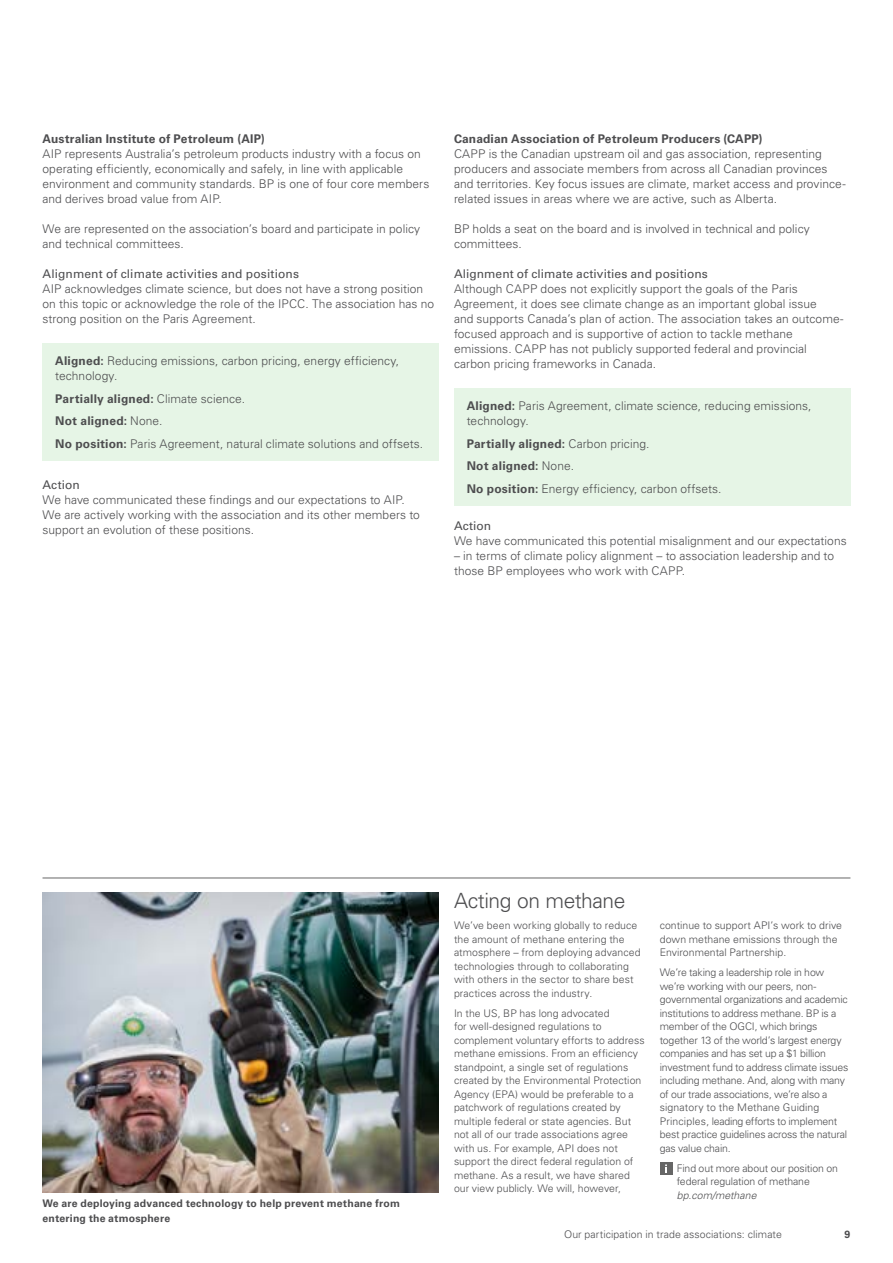
<style>
.page{position:relative;width:893px;height:1263px;background:#fff}
.page>*{position:absolute;margin:0;border:0;box-sizing:border-box;transform-origin:0 0}
._02a_Sub_Heading_Lev{font:300 21px "Univers GT";letter-spacing:-.02em;color:#4d4d4f}
._04_Body_Copy{font:300 12px/15px "Univers GT";letter-spacing:.005em;color:#4d4d4f}
._06_Body_Copy_Headin{font:700 12px "Univers GT";letter-spacing:.015em;color:#4d4d4f}
._06_Body_Copy_Headin-2{font:12px "Univers GT";letter-spacing:.005em;color:#4d4d4f}
._04_Body_Copy-2{font:12px "Univers GT";letter-spacing:.01em;color:#4d4d4f}
._04a_Body_Copy_sml{font:300 10.5px/13.5px "Univers GT";color:#4d4d4f}
._10_Picture_or_Graph{font:700 10.5px/15px "Univers GT";letter-spacing:.015em;color:#4d4d4f}
._04a_Body_Copy_sml-2{font:italic 300 10.5px "Univers GT";letter-spacing:.005em;color:#4d4d4f}
.s1{font-weight:700}
.s2{font-weight:300}
</style>
<div class="page">
<div style="left:43px;top:344px;width:396px;height:117px;background:#e6f5e6"></div>
<img style="left:43px;top:893px;width:396px;height:299px">
<div style="left:660px;top:1162px;width:12px;height:13px;background:#666"></div>
<svg style="left:665px;top:1164px;width:2px;height:9px"></svg>
<hr style="left:43px;top:878px;width:807px;height:1px;background:#666">
<div style="left:454px;top:388px;width:396px;height:118px;background:#e6f5e6"></div>
<p class="_06_Body_Copy_Headin" style="left:43px;top:131px;width:224px">Australian Institute of Petroleum (AIP)</p>
<p class="_04_Body_Copy" style="left:43px;top:146px;width:388px">AIP represents Australia’s petroleum products industry with a focus on operating efficiently, economically and safely, in line with applicable environment and community standards. BP is one of four core members and derives broad value from AIP.</p>
<p class="_04_Body_Copy" style="left:43px;top:221px;width:379px">We are represented on the association’s board and participate in policy and technical committees.</p>
<p class="_04_Body_Copy-2" style="left:43px;top:266px;width:258px">Alignment of climate activities and positions</p>
<p class="_04_Body_Copy" style="left:43px;top:281px;width:393px">AIP acknowledges climate science, but does not have a strong position on this topic or acknowledge the role of the IPCC. The association has no strong position on the Paris Agreement.</p>
<p class="_04_Body_Copy" style="left:55px;top:354px;width:345px"><span class="s1">Aligned:</span> Reducing emissions, carbon pricing, energy efficiency, technology.</p>
<p class="_06_Body_Copy_Headin" style="left:55px;top:392px;width:191px">Partially aligned: <span class="s2">Climate science.</span></p>
<p class="_06_Body_Copy_Headin" style="left:55px;top:414px;width:109px">Not aligned: <span class="s2">None.</span></p>
<p class="_04_Body_Copy" style="left:55px;top:436px;width:369px"><span class="s1">No position:</span> Paris Agreement, natural climate solutions and offsets.</p>
<p class="_06_Body_Copy_Headin-2" style="left:43px;top:477px;width:39px">Action</p>
<p class="_04_Body_Copy" style="left:43px;top:492px;width:379px">We have communicated these findings and our expectations to AIP.<br>We are actively working with the association and its other members to support an evolution of these positions.</p>
<p class="_06_Body_Copy_Headin" style="left:454px;top:131px;width:310px">Canadian Association of Petroleum Producers (CAPP)</p>
<p class="_04_Body_Copy" style="left:454px;top:146px;width:393px">CAPP is the Canadian upstream oil and gas association, representing producers and associate members from across all Canadian provinces and territories. Key focus issues are climate, market access and province&shy;related issues in areas where we are active, such as Alberta.</p>
<p class="_04_Body_Copy" style="left:454px;top:221px;width:357px">BP holds a seat on the board and is involved in technical and policy committees.</p>
<p class="_06_Body_Copy_Headin-2" style="left:454px;top:266px;width:255px">Alignment of climate activities and positions</p>
<p class="_04_Body_Copy" style="left:454px;top:281px;width:391px">Although CAPP does not explicitly support the goals of the Paris Agreement, it does see climate change as an important global issue<br>and supports Canada’s plan of action. The association takes an outcome&shy;focused approach and is supportive of action to tackle methane emissions. CAPP has not publicly supported federal and provincial carbon pricing frameworks in Canada.</p>
<p class="_04_Body_Copy" style="left:467px;top:399px;width:346px"><span class="s1">Aligned:</span> Paris Agreement, climate science, reducing emissions, technology.</p>
<p class="_06_Body_Copy_Headin" style="left:467px;top:437px;width:184px">Partially aligned: <span class="s2">Carbon pricing.</span></p>
<p class="_06_Body_Copy_Headin" style="left:467px;top:459px;width:109px">Not aligned: <span class="s2">None.</span></p>
<p class="_04_Body_Copy" style="left:467px;top:481px;width:256px"><span class="s1">No position:</span> Energy efficiency, carbon offsets.</p>
<p class="_06_Body_Copy_Headin-2" style="left:454px;top:518px;width:39px">Action</p>
<p class="_04_Body_Copy" style="left:454px;top:533px;width:394px">We have communicated this potential misalignment and our expectations</p>
<p class="_04_Body_Copy" style="left:454px;top:548px;width:382px">– in terms of climate policy alignment – to association leadership and to those BP employees who work with CAPP.</p>
<p class="_10_Picture_or_Graph" style="left:43px;top:1196px;width:359px">We are deploying advanced technology to help prevent methane from entering the atmosphere</p>
<p class="_02a_Sub_Heading_Lev" style="left:454px;top:888px;width:173px">Acting on methane</p>
<p class="_04a_Body_Copy_sml" style="left:454px;top:919px;width:188px">We’ve been working globally to reduce the amount of methane entering the atmosphere – from deploying advanced technologies through to collaborating with others in the sector to share best practices across the industry.</p>
<p class="_04a_Body_Copy_sml" style="left:454px;top:1006px;width:192px">In the US, BP has long advocated<br>for well-designed regulations to complement voluntary efforts to address methane emissions. From an efficiency standpoint, a single set of regulations created by the Environmental Protection Agency (EPA) would be preferable to a patchwork of regulations created by multiple federal or state agencies. But not all of our trade associations agree with us. For example, API does not support the direct federal regulation of methane. As a result, we have shared our view publicly. We will, however,</p>
<p class="_04a_Body_Copy_sml" style="left:660px;top:919px;width:184px">continue to support API’s work to drive down methane emissions through the<br>Environmental Partnership.</p>
<p class="_04a_Body_Copy_sml" style="left:660px;top:966px;width:190px">We’re taking a leadership role in how we’re working with our peers, non&shy;governmental organizations and academic institutions to address methane. BP is a member of the OGCI, which brings together 13 of the world’s largest energy companies and has set up a $1 billion investment fund to address climate issues including methane. And, along with many of our trade associations, we’re also a signatory to the Methane Guiding Principles, leading efforts to implement best practice guidelines across the natural gas value chain.</p>
<p class="_04a_Body_Copy_sml" style="left:677px;top:1161px;width:163px">Find out more about our position on federal regulation of methane</p>
<p class="_04a_Body_Copy_sml-2" style="left:677px;top:1188px;width:81px">bp.com/methane</p>
<p class="_04a_Body_Copy_sml" style="left:564px;top:1227px;width:219px">Our participation in trade associations: climate</p>
<p class="_10_Picture_or_Graph" style="left:845px;top:1226px;width:7px">9</p>
</div>
